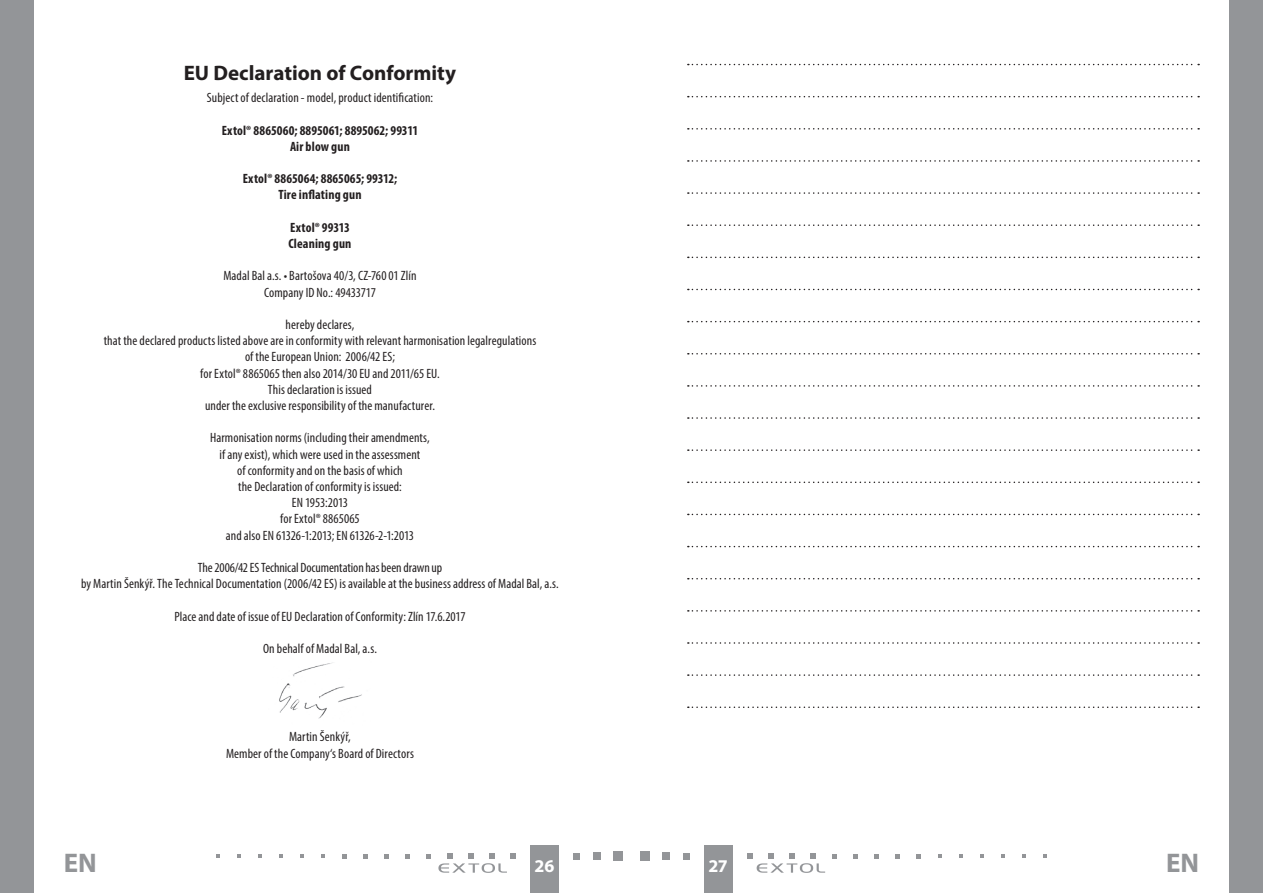
<style>
.page{position:relative;width:1263px;height:893px;background:#fff}
.page>*{position:absolute;margin:0;border:0;box-sizing:border-box;transform-origin:0 0}
.t1{font:700 27px "Myriad Pro";color:#939598}
.oddíl{font:700 21px "Myriad Pro";color:#231f20}
.t2{font:700 18px "Myriad Pro";color:#fff}
.Normální{font:condensed 13.5px/16.2px "Myriad Pro";letter-spacing:.005em;color:#231f20;text-align:center}
.Normální-2{font:700 condensed 13.5px "Myriad Pro";letter-spacing:.01em;color:#231f20}
</style>
<div class="page">
<div style="left:0;top:0;width:34px;height:893px;background:#939598"></div>
<div style="left:1229px;top:0;width:34px;height:893px;background:#939598"></div>
<div style="left:704px;top:844px;width:29px;height:49px;background:#939598"></div>
<div style="left:530px;top:844px;width:28px;height:49px;background:#939598"></div>
<div style="left:640px;top:851px;width:9px;height:10px;background:#939598"></div>
<div style="left:662px;top:852px;width:8px;height:8px;background:#939598"></div>
<div style="left:683px;top:853px;width:7px;height:6px;background:#939598"></div>
<svg style="left:832px;top:854px;width:5px;height:4px"></svg>
<svg style="left:853px;top:854px;width:5px;height:4px"></svg>
<svg style="left:874px;top:854px;width:5px;height:4px"></svg>
<svg style="left:895px;top:854px;width:5px;height:4px"></svg>
<svg style="left:916px;top:854px;width:5px;height:4px"></svg>
<svg style="left:938px;top:854px;width:4px;height:4px"></svg>
<svg style="left:959px;top:854px;width:4px;height:4px"></svg>
<svg style="left:980px;top:854px;width:4px;height:4px"></svg>
<svg style="left:1001px;top:854px;width:4px;height:4px"></svg>
<svg style="left:1022px;top:854px;width:4px;height:4px"></svg>
<svg style="left:1043px;top:854px;width:4px;height:4px"></svg>
<svg style="left:747px;top:853px;width:78px;height:20px"></svg>
<div style="left:614px;top:851px;width:9px;height:10px;background:#939598"></div>
<div style="left:593px;top:852px;width:8px;height:8px;background:#939598"></div>
<svg style="left:573px;top:853px;width:6px;height:6px"></svg>
<svg style="left:426px;top:854px;width:5px;height:4px"></svg>
<svg style="left:405px;top:854px;width:5px;height:4px"></svg>
<svg style="left:384px;top:854px;width:5px;height:4px"></svg>
<svg style="left:363px;top:854px;width:5px;height:4px"></svg>
<svg style="left:342px;top:854px;width:5px;height:4px"></svg>
<svg style="left:321px;top:854px;width:4px;height:4px"></svg>
<svg style="left:300px;top:854px;width:4px;height:4px"></svg>
<svg style="left:279px;top:854px;width:4px;height:4px"></svg>
<svg style="left:258px;top:854px;width:4px;height:4px"></svg>
<svg style="left:237px;top:854px;width:4px;height:4px"></svg>
<svg style="left:216px;top:854px;width:4px;height:4px"></svg>
<svg style="left:438px;top:853px;width:78px;height:20px"></svg>
<svg style="left:688px;top:64px;width:511px;height:1px"></svg>
<svg style="left:688px;top:96px;width:511px;height:1px"></svg>
<svg style="left:688px;top:128px;width:511px;height:2px"></svg>
<svg style="left:688px;top:160px;width:511px;height:2px"></svg>
<svg style="left:688px;top:192px;width:511px;height:2px"></svg>
<svg style="left:688px;top:224px;width:511px;height:2px"></svg>
<svg style="left:688px;top:257px;width:511px;height:1px"></svg>
<svg style="left:688px;top:289px;width:511px;height:1px"></svg>
<svg style="left:688px;top:321px;width:511px;height:1px"></svg>
<svg style="left:688px;top:353px;width:511px;height:1px"></svg>
<svg style="left:688px;top:385px;width:511px;height:2px"></svg>
<svg style="left:688px;top:417px;width:511px;height:2px"></svg>
<svg style="left:688px;top:449px;width:511px;height:2px"></svg>
<svg style="left:688px;top:482px;width:511px;height:1px"></svg>
<svg style="left:688px;top:514px;width:511px;height:1px"></svg>
<svg style="left:688px;top:546px;width:511px;height:1px"></svg>
<svg style="left:688px;top:578px;width:511px;height:1px"></svg>
<svg style="left:688px;top:610px;width:511px;height:2px"></svg>
<svg style="left:688px;top:642px;width:511px;height:2px"></svg>
<svg style="left:688px;top:674px;width:511px;height:2px"></svg>
<svg style="left:688px;top:706px;width:511px;height:2px"></svg>
<img style="left:279px;top:662px;width:83px;height:57px">
<p class="oddíl" style="left:184px;top:59px;width:274px">EU Declaration of Conformity</p>
<p class="Normální" style="left:207px;top:89px;width:228px">Subject of declaration - model, product identification:</p>
<p class="Normální-2" style="left:222px;top:122px;width:198px">Extol® 8865060; 8895061; 8895062; 99311</p>
<p class="Normální-2" style="left:290px;top:138px;width:61px">Air blow gun</p>
<p class="Normální-2" style="left:243px;top:170px;width:156px">Extol® 8865064; 8865065; 99312;</p>
<p class="Normální-2" style="left:278px;top:186px;width:85px">Tire inflating gun</p>
<p class="Normální-2" style="left:290px;top:219px;width:61px">Extol® 99313</p>
<p class="Normální-2" style="left:288px;top:235px;width:64px">Cleaning gun</p>
<p class="Normální" style="left:223px;top:268px;width:195px">Madal Bal a.s. • Bartošova 40/3, CZ-760 01 Zlín<br>Company ID No.: 49433717</p>
<p class="Normální" style="left:104px;top:316px;width:434px">hereby declares,<br>that the declared products listed above are in conformity with relevant harmonisation legalregulations of the European Union: 2006/42 ES;<br>for Extol® 8865065 then also 2014/30 EU and 2011/65 EU.</p>
<p class="Normální" style="left:205px;top:381px;width:231px">This declaration is issued<br>under the exclusive responsibility of the manufacturer.</p>
<p class="Normální" style="left:210px;top:430px;width:221px">Harmonisation norms (including their amendments, if any exist), which were used in the assessment<br>of conformity and on the basis of which<br>the Declaration of conformity is issued:<br>EN 1953:2013<br>for Extol® 8865065<br>and also EN 61326-1:2013; EN 61326-2-1:2013</p>
<p class="Normální" style="left:81px;top:559px;width:479px">The 2006/42 ES Technical Documentation has been drawn up<br>by Martin Šenkýř. The Technical Documentation (2006/42 ES) is available at the business address of Madal Bal, a.s.</p>
<p class="Normální" style="left:174px;top:608px;width:293px">Place and date of issue of EU Declaration of Conformity: Zlín 17.6.2017</p>
<p class="Normální" style="left:263px;top:640px;width:115px">On behalf of Madal Bal, a.s.</p>
<p class="Normální" style="left:226px;top:729px;width:189px">Martin Šenkýř,<br>Member of the Company‘s Board of Directors</p>
<h1 class="t1" style="left:64px;top:845px;width:35px">EN</h1>
<h3 class="t2" style="left:535px;top:855px;width:21px">26</h3>
<h3 class="t2" style="left:708px;top:855px;width:21px">27</h3>
<h1 class="t1" style="left:1166px;top:845px;width:35px">EN</h1>
</div>
